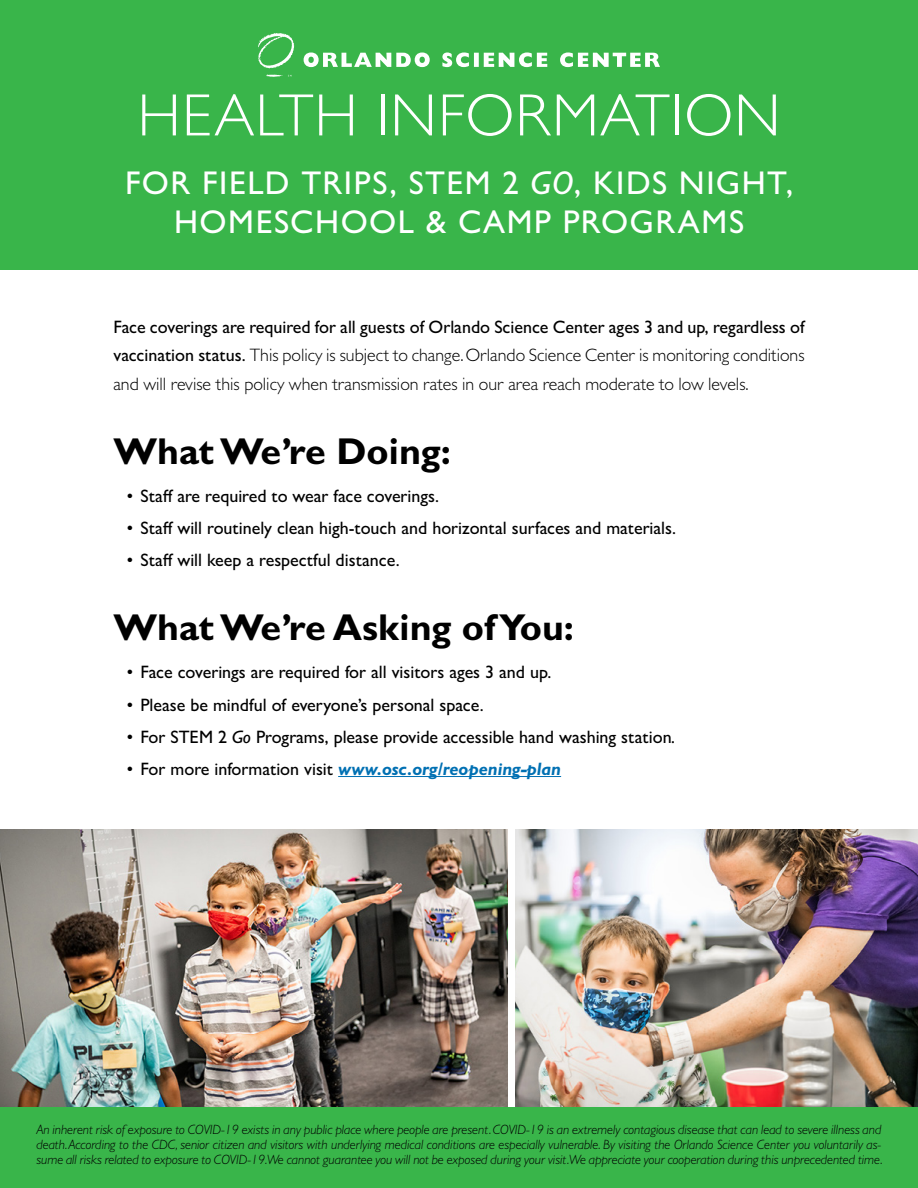
<style>
.page{position:relative;width:918px;height:1188px;background:#fff}
.page>*{position:absolute;margin:0;border:0;box-sizing:border-box;transform-origin:0 0}
.t1{font:300 60px "Gill Sans MT Pro";letter-spacing:.02em;color:#fff}
.t2{font:700 37.5px "Gill Sans MT Pro";color:#000}
.t3{font:500 33px/39px "Gill Sans MT Pro";letter-spacing:.045em;color:#fff;text-align:center}
.t4{font:500 18px "Gill Sans MT Pro";color:#000}
.t5{font:300 18px/28.5px "Gill Sans MT Pro";color:#000;text-align:justify}
.t6{font:italic 700 18px "Gill Sans MT Pro";color:#0070b3}
.t7{font:italic 300 13.5px/15px "Gill Sans MT Pro";color:#000;text-align:justify}
.s1{font-style:italic}
.s2{font-weight:500}
.s3{font-weight:500;font-style:normal;color:#000}
</style>
<div class="page">
<div style="left:0;top:0;width:918px;height:270px;background:#39b54a"></div>
<hr style="left:338px;top:776px;width:223px;height:1px;background:#0070b3">
<img style="left:0;top:830px;width:508px;height:277px">
<img style="left:515px;top:830px;width:403px;height:277px">
<div style="left:0;top:1107px;width:918px;height:81px;background:#39b54a"></div>
<svg style="left:258px;top:33px;width:402px;height:44px"></svg>
<h1 class="t1" style="left:137px;top:79px;width:645px">HEALTH INFORMATION</h1>
<h3 class="t3" style="left:125px;top:163px;width:670px">FOR FIELD TRIPS, STEM 2 <span class="s1">GO</span>, KIDS NIGHT,<br>HOMESCHOOL &amp; CAMP PROGRAMS</h3>
<p class="t5" style="left:113px;top:312px;width:693px"><span class="s2">Face coverings are required for all guests of Orlando Science Center ages 3 and up, regardless of vaccination status.</span> This policy is subject to change. Orlando Science Center is monitoring conditions and will revise this policy when transmission rates in our area reach moderate to low levels.</p>
<h2 class="t2" style="left:113px;top:428px;width:339px">What We’re Doing:</h2>
<h3 class="t4" style="left:127px;top:485px;width:314px">• Staff are required to wear face coverings.</h3>
<h3 class="t4" style="left:127px;top:517px;width:551px">• Staff will routinely clean high-touch and horizontal surfaces and materials.</h3>
<h3 class="t4" style="left:127px;top:549px;width:274px">• Staff will keep a respectful distance.</h3>
<h2 class="t2" style="left:113px;top:604px;width:462px">What We’re Asking of You:</h2>
<h3 class="t4" style="left:127px;top:662px;width:426px">• Face coverings are required for all visitors ages 3 and up.</h3>
<h3 class="t4" style="left:127px;top:694px;width:358px">• Please be mindful of everyone’s personal space.</h3>
<h3 class="t4" style="left:127px;top:726px;width:550px">• For STEM 2 <span class="s1">Go</span> Programs, please provide accessible hand washing station<span class="s1">.</span></h3>
<h3 class="t6" style="left:127px;top:757px;width:436px"><span class="s3">• For more information visit</span> www.osc.org/reopening-plan</h3>
<p class="t7" style="left:36px;top:1121px;width:848px">An inherent risk of exposure to COVID-19 exists in any public place where people are present. COVID-19 is an extremely contagious disease that can lead to severe illness and death. According to the CDC, senior citizen and visitors with underlying medical conditions are especially vulnerable. By visiting the Orlando Science Center you voluntarily as&shy;sume all risks related to exposure to COVID-19.We cannot guarantee you will not be exposed during your visit.We appreciate your cooperation during this unprecedented time.</p>
</div>
